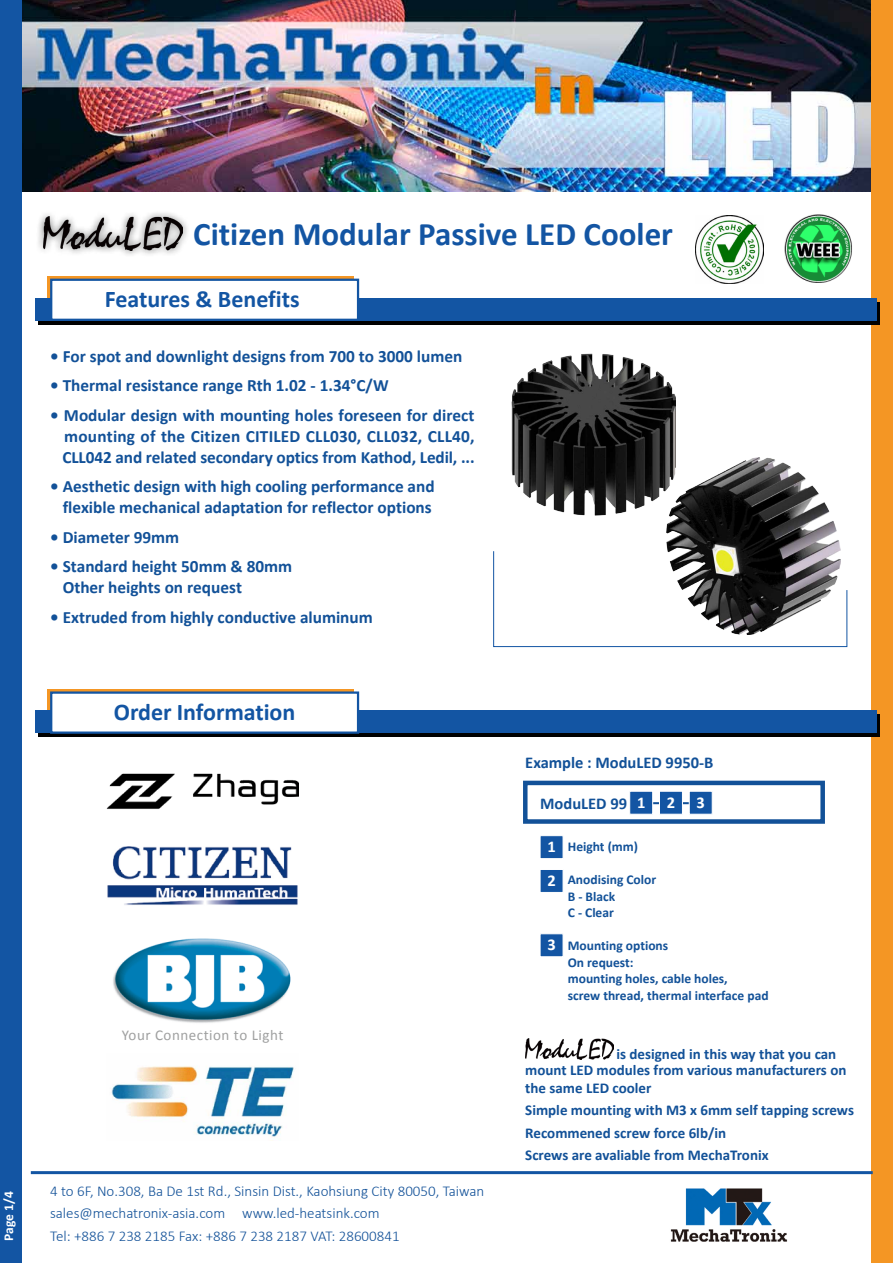
<style>
.page{position:relative;width:893px;height:1263px;background:#fff}
.page>*{position:absolute;margin:0;border:0;box-sizing:border-box;transform-origin:0 0}
.t1{font:700 33px "Calibri";color:#1355a3}
.t2{font:700 24px "Calibri";color:#1355a3}
.t3{font:700 17.25px/21px "Calibri";color:#125198;text-align:justify}
.t4{font:700 16.5px "Calibri";color:#125198}
.t5{font:700 16.5px/33.8px "Calibri";color:#fff}
.t6{font:700 15px/22.2px "Calibri";color:#125198}
.t7{font:300 15px/22.5px "Calibri";color:#125198}
.t8{font:15px "Calibri";letter-spacing:.035em;color:#9fa0a0}
.t9{font:700 13.5px/16.5px "Calibri";color:#125198}
.t10{font:700 13.5px "Calibri";color:#fff}
.s1{color:#fff}
</style>
<div class="page">
<img style="left:21px;top:0;width:851px;height:191px">
<div style="left:872px;top:0;width:21px;height:1263px;background:#f49624"></div>
<div style="left:0;top:0;width:21px;height:1263px;background:#1355a3"></div>
<hr style="left:31px;top:1171px;width:842px;height:3px;background:#1355a3">
<img style="left:670px;top:1188px;width:118px;height:54px">
<img style="left:696px;top:216px;width:68px;height:68px">
<img style="left:784px;top:214px;width:68px;height:69px">
<div style="left:523px;top:781px;width:302px;height:43px;border:4px solid #125198"></div>
<hr style="left:647px;top:802px;width:48px;height:2px;background:#125198">
<svg style="left:47px;top:276px;width:307px;height:22px"></svg>
<div style="left:47px;top:689px;width:307px;height:40px;background:#f49624"></div>
<svg style="left:38px;top:302px;width:842px;height:22px;background:#030e1b"></svg>
<div style="left:38px;top:715px;width:842px;height:22px;background:#000"></div>
<div style="left:35px;top:298px;width:842px;height:22px;background:#1355a3"></div>
<div style="left:35px;top:711px;width:842px;height:22px;background:#1355a3"></div>
<div style="left:50px;top:279px;width:309px;height:42px;background:#fff;border:2px solid #1355a3"></div>
<div style="left:50px;top:691px;width:309px;height:43px;background:#fff;border:2px solid #1355a3"></div>
<svg style="left:493px;top:550px;width:355px;height:97px"></svg>
<div style="left:629px;top:791px;width:24px;height:23px;background:#1355a3;border:1px solid #fff"></div>
<div style="left:540px;top:835px;width:23px;height:24px;background:#1355a3;border:1px solid #fff"></div>
<div style="left:540px;top:869px;width:23px;height:24px;background:#1355a3;border:1px solid #fff"></div>
<div style="left:540px;top:933px;width:23px;height:24px;background:#1355a3;border:1px solid #fff"></div>
<div style="left:659px;top:791px;width:24px;height:23px;background:#1355a3;border:1px solid #fff"></div>
<div style="left:689px;top:791px;width:24px;height:23px;background:#1355a3;border:1px solid #fff"></div>
<img style="left:525px;top:1039px;width:88px;height:21px">
<img style="left:107px;top:773px;width:191px;height:36px">
<img style="left:107px;top:846px;width:191px;height:59px">
<img style="left:111px;top:1066px;width:183px;height:71px">
<div style="left:36px;top:209px;width:154px;height:49px;background:#000;opacity:.6"></div>
<img style="left:43px;top:217px;width:139px;height:33px">
<img style="left:667px;top:457px;width:173px;height:177px">
<img style="left:511px;top:353px;width:164px;height:162px">
<img style="left:113px;top:938px;width:178px;height:85px">
<p class="t10" style="left:0;top:1241px;width:51px;rotate:-90deg">Page 1/4</p>
<h1 class="t1" style="left:193px;top:213px;width:481px">Citizen Modular Passive LED Cooler</h1>
<h2 class="t2" style="left:105px;top:284px;width:196px">Features &amp; Benefits</h2>
<p class="t3" style="left:50px;top:345px;width:414px">• For spot and downlight designs from 700 to 3000 lumen</p>
<p class="t3" style="left:50px;top:375px;width:340px">• Thermal resistance range Rth 1.02 - 1.34°C/W</p>
<p class="t3" style="left:62px;top:404px;width:414px;text-indent:-12px">• Modular design with mounting holes foreseen for direct mounting of the Citizen CITILED CLL030, CLL032, CLL40, CLL042 and related secondary optics from Kathod, Ledil, ...</p>
<p class="t3" style="left:50px;top:476px;width:386px;text-align:center">• Aesthetic design with high cooling performance and flexible mechanical adaptation for reflector options</p>
<p class="t3" style="left:50px;top:526px;width:131px">• Diameter 99mm</p>
<p class="t3" style="left:63px;top:556px;width:231px;text-indent:-12px">• Standard height 50mm &amp; 80mm<br>Other heights on request</p>
<p class="t3" style="left:50px;top:606px;width:324px">• Extruded from highly conductive aluminum</p>
<h2 class="t2" style="left:114px;top:696px;width:183px">Order Information</h2>
<p class="t8" style="left:122px;top:1025px;width:163px">Your Connection to Light</p>
<p class="t7" style="left:50px;top:1179px;width:436px">4 to 6F, No.308, Ba De 1st Rd., Sinsin Dist., Kaohsiung City 80050, Taiwan sales@mechatronix-asia.com www.led-heatsink.com<br>Tel: +886 7 238 2185 Fax: +886 7 238 2187 VAT: 28600841</p>
<p class="t4" style="left:525px;top:752px;width:190px">Example : ModuLED 9950-B</p>
<p class="t4" style="left:540px;top:793px;width:107px">ModuLED 99 <span class="s1">1</span></p>
<p class="t5" style="left:547px;top:830px;width:10px">1<br>2</p>
<p class="t5" style="left:667px;top:785px;width:10px">2</p>
<p class="t5" style="left:697px;top:785px;width:10px">3</p>
<p class="t9" style="left:568px;top:839px;width:72px">Height (mm)</p>
<p class="t9" style="left:568px;top:872px;width:90px">Anodising Color<br>B - Black<br>C - Clear</p>
<p class="t9" style="left:568px;top:938px;width:202px">Mounting options<br>On request:<br>mounting holes, cable holes,<br>screw thread, thermal interface pad</p>
<p class="t5" style="left:547px;top:928px;width:10px">3</p>
<p class="t6" style="left:525px;top:1045px;width:323px;line-height:16.5px;text-indent:91px">is designed in this way that you can mount LED modules from various manufacturers on</p>
<p class="t6" style="left:525px;top:1077px;width:330px">the same LED cooler<br>Simple mounting with M3 x 6mm self tapping screws Recommened screw force 6lb/in<br>Screws are avaliable from MechaTronix</p>
</div>
